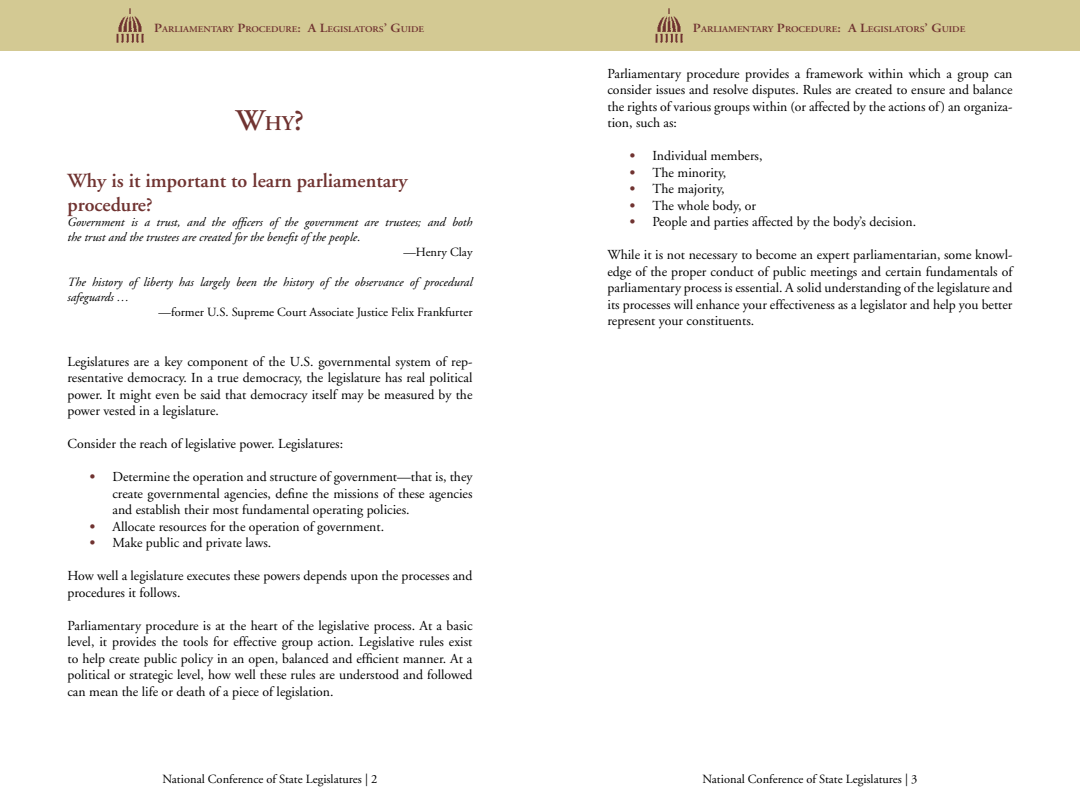
<style>
.page{position:relative;width:1080px;height:810px;background:#fff}
.page>*{position:absolute;margin:0;border:0;box-sizing:border-box;transform-origin:0 0}
.t1{font:600 30px "Adobe Garamond";color:#703331}
.t2{font:600 20px/24px "Adobe Garamond";color:#703331}
.t3{font:13.75px/16.5px "Adobe Garamond";color:#000;text-align:justify}
.t4{font:italic 12.5px/15px "Adobe Garamond";color:#000}
.t5{font:12.5px "Adobe Garamond";color:#000}
.t6{font:600 8.75px "Adobe Garamond";color:#703331;scale:1.09 1}
.t7{font:600 8.75px "Adobe Garamond";color:#703331;scale:1.1 1}
.s1{font-size:12.5px}
.s2{font-size:21px}
.s3{font-style:normal}
.s4{font-weight:700;color:#703331}
</style>
<div class="page">
<div style="left:540px;top:0;width:540px;height:50px;background:#d3c993"></div>
<div style="left:0;top:0;width:540px;height:50px;background:#d3c993"></div>
<img style="left:655px;top:9px;width:28px;height:33px">
<img style="left:116px;top:9px;width:28px;height:33px">
<p class="t6" style="left:154px;top:25px;width:249px"><span class="s1">P</span>ARLIAMENTARY <span class="s1">P</span>ROCEDURE<span class="s1">: A L</span>EGISLATORS<span class="s1">’ G</span>UIDE</p>
<p class="t7" style="left:693px;top:25px;width:249px"><span class="s1">P</span>ARLIAMENTARY <span class="s1">P</span>ROCEDURE<span class="s1">: A L</span>EGISLATORS<span class="s1">’ G</span>UIDE</p>
<h1 class="t1" style="left:236px;top:104px;width:70px">W<span class="s2">HY</span>?</h1>
<h2 class="t2" style="left:68px;top:169px;width:342px">Why is it important to learn parliamentary procedure?</h2>
<p class="t4" style="left:68px;top:215px;width:406px">Government is a trust, and the officers of the government are trustees; and both</p>
<p class="t4" style="left:68px;top:230px;width:294px">the trust and the trustees are created for the benefit of the people<span class="s3">.</span></p>
<p class="t5" style="left:403px;top:245px;width:71px">—Henry Clay</p>
<p class="t4" style="left:68px;top:275px;width:406px">The history of liberty has largely been the history of the observance of procedural safeguards …</p>
<p class="t5" style="left:159px;top:305px;width:315px">—former U.S. Supreme Court Associate Justice Felix Frankfurter</p>
<p class="t3" style="left:68px;top:353px;width:407px">Legislatures are a key component of the U.S. governmental system of rep‑ resentative democracy. In a true democracy, the legislature has real political power. It might even be said that democracy itself may be measured by the power vested in a legislature.</p>
<p class="t3" style="left:68px;top:436px;width:277px">Consider the reach of legislative power. Legislatures:</p>
<p class="t3" style="left:112px;top:469px;width:362px;text-indent:-22px"><span class="s4">•</span> Determine the operation and structure of government—that is, they create governmental agencies, define the missions of these agencies and establish their most fundamental operating policies.</p>
<p class="t3" style="left:90px;top:518px;width:296px"><span class="s4">•</span> Allocate resources for the operation of government.</p>
<p class="t3" style="left:90px;top:535px;width:183px"><span class="s4">•</span> Make public and private laws.</p>
<p class="t3" style="left:67px;top:568px;width:407px">How well a legislature executes these powers depends upon the processes and procedures it follows.</p>
<p class="t3" style="left:67px;top:617px;width:407px">Parliamentary procedure is at the heart of the legislative process. At a basic level, it provides the tools for effective group action. Legislative rules exist to help create public policy in an open, balanced and efficient manner. At a political or strategic level, how well these rules are understood and followed can mean the life or death of a piece of legislation.</p>
<p class="t3" style="left:607px;top:65px;width:407px">Parliamentary procedure provides a framework within which a group can consider issues and resolve disputes. Rules are created to ensure and balance the rights of various groups within (or affected by the actions of) an organiza‑ tion, such as:</p>
<p class="t3" style="left:630px;top:148px;width:134px"><span class="s4">•</span> Individual members,</p>
<p class="t3" style="left:630px;top:164px;width:98px"><span class="s4">•</span> The minority,</p>
<p class="t3" style="left:630px;top:181px;width:96px"><span class="s4">•</span> The majority,</p>
<p class="t3" style="left:630px;top:197px;width:128px"><span class="s4">•</span> The whole body, or</p>
<p class="t3" style="left:630px;top:214px;width:288px"><span class="s4">•</span> People and parties affected by the body’s decision.</p>
<p class="t3" style="left:607px;top:247px;width:407px">While it is not necessary to become an expert parliamentarian, some knowl‑ edge of the proper conduct of public meetings and certain fundamentals of parliamentary process is essential. A solid understanding of the legislature and its processes will enhance your effectiveness as a legislator and help you better represent your constituents.</p>
<p class="t5" style="left:163px;top:773px;width:216px">National Conference of State Legislatures | 2</p>
<p class="t5" style="left:703px;top:773px;width:216px">National Conference of State Legislatures | 3</p>
</div>
